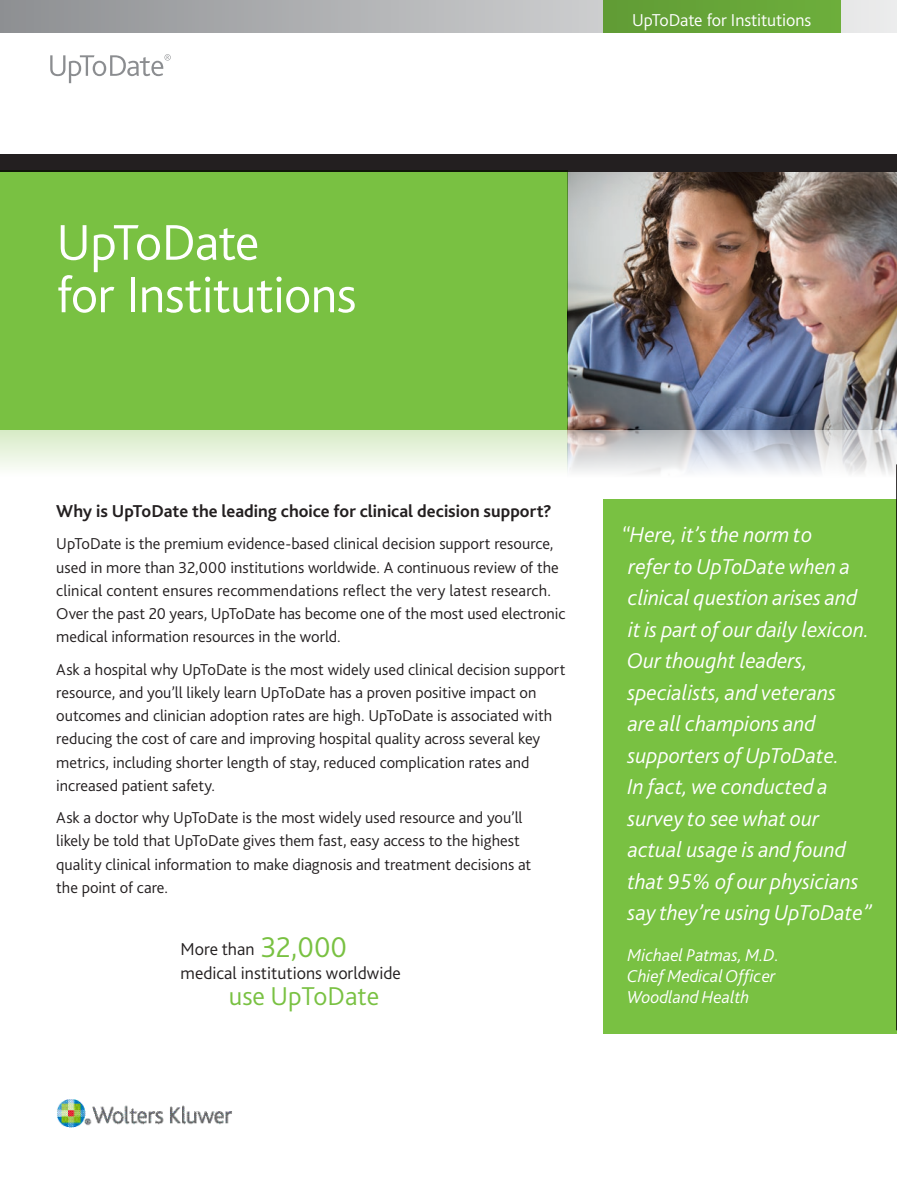
<style>
.page{position:relative;width:897px;height:1188px;background:#fff}
.page>*{position:absolute;margin:0;border:0;box-sizing:border-box;transform-origin:0 0}
.SS_headline{font:300 52.5px/52.5px "Bliss 2";letter-spacing:-.015em;color:#fff}
.t1{font:300 30px "Bliss 2";color:#79c142}
.t2{font:300 27px "Bliss 2";color:#79c142}
.pull_quote_italic{font:italic 300 22.5px/31.5px "Bliss 2";color:#fff}
.SS_subhead{font:700 18px "Bliss 2";color:#231f20}
.t3{font:italic 300 18px "Bliss 2";color:#fff}
.t4{font:300 18px "Bliss 2";color:#231f20}
.t5{font:300 18px "Bliss 2";letter-spacing:-.01em;color:#fff}
.SS_text{font:300 16.5px/23.2px "Bliss 2";color:#231f20}
</style>
<div class="page">
<hr style="left:896px;top:464px;width:1px;height:566px;background:#231f20">
<img style="left:567px;top:172px;width:329px;height:302px">
<svg style="left:50px;top:54px;width:121px;height:29px"></svg>
<div style="left:0;top:430px;width:567px;height:47px;background:linear-gradient(to bottom,#d7ebc5,#fefefe)"></div>
<div style="left:0;top:154px;width:896px;height:18px;background:#231f20"></div>
<svg style="left:0;top:0;width:896px;height:33px;background:#b2b3b5"></svg>
<div style="left:603px;top:0;width:237px;height:33px;background:#67a538"></div>
<div style="left:0;top:171px;width:567px;height:259px;background:#79c142"></div>
<div style="left:603px;top:499px;width:293px;height:535px;background:#79c142"></div>
<img style="left:57px;top:1099px;width:175px;height:29px">
<p class="t5" style="left:632px;top:9px;width:181px">UpToDate for Institutions</p>
<p class="SS_headline" style="left:56px;top:215px;width:301px">UpToDate<br>for Institutions</p>
<p class="SS_subhead" style="left:56px;top:500px;width:497px">Why is UpToDate the leading choice for clinical decision support?</p>
<p class="SS_text" style="left:56px;top:532px;width:510px">UpToDate is the premium evidence-based clinical decision support resource, used in more than 32,000 institutions worldwide. A continuous review of the clinical content ensures recommendations reflect the very latest research.<br>Over the past 20 years, UpToDate has become one of the most used electronic medical information resources in the world.</p>
<p class="SS_text" style="left:56px;top:657px;width:510px">Ask a hospital why UpToDate is the most widely used clinical decision support resource, and you’ll likely learn UpToDate has a proven positive impact on outcomes and clinician adoption rates are high. UpToDate is associated with reducing the cost of care and improving hospital quality across several key metrics, including shorter length of stay, reduced complication rates and increased patient safety.</p>
<p class="SS_text" style="left:56px;top:806px;width:476px">Ask a doctor why UpToDate is the most widely used resource and you’ll likely be told that UpToDate gives them fast, easy access to the highest quality clinical information to make diagnosis and treatment decisions at the point of care.</p>
<p class="t4" style="left:180px;top:938px;width:75px">More than</p>
<p class="t1" style="left:261px;top:928px;width:88px">32,000</p>
<p class="t4" style="left:180px;top:961px;width:222px">medical institutions worldwide</p>
<p class="t2" style="left:229px;top:979px;width:152px">use UpToDate</p>
<p class="pull_quote_italic" style="left:621px;top:518px;width:252px">“Here, it’s the norm to<br>refer to UpToDate when a clinical question arises and<br>it is part of our daily lexicon.<br>Our thought leaders, specialists, and veterans<br>are all champions and supporters of UpToDate.<br>In fact, we conducted a survey to see what our actual usage is and found that 95% of our physicians say they’re using UpToDate”</p>
<p class="t3" style="left:627px;top:944px;width:153px">Michael Patmas, M.D.</p>
<p class="t3" style="left:627px;top:965px;width:150px">Chief Medical Officer</p>
<p class="t3" style="left:627px;top:986px;width:124px">Woodland Health</p>
</div>
